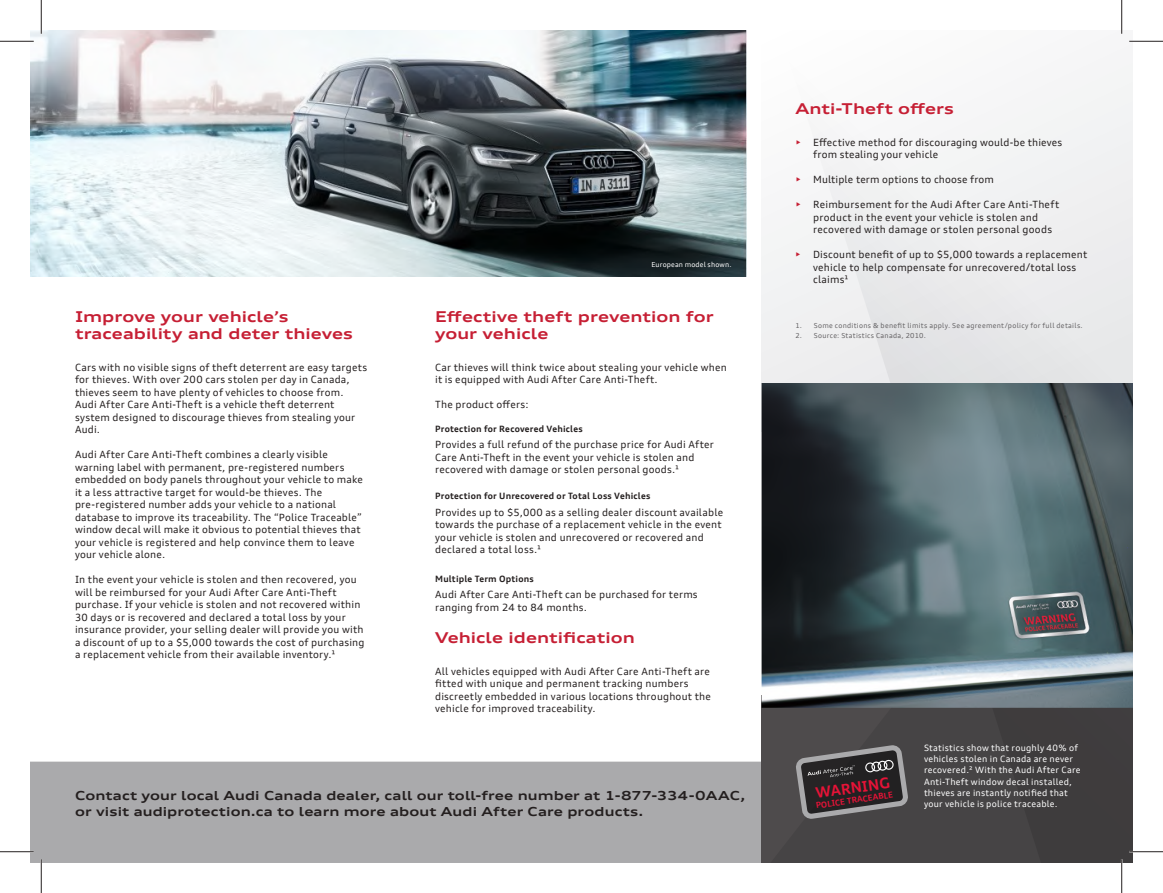
<style>
.page{position:relative;width:1163px;height:893px;background:#fff}
.page>*{position:absolute;margin:0;border:0;box-sizing:border-box;transform-origin:0 0}
.t1{font:700 expanded 15px/17.5px "Audi Type";letter-spacing:.005em;color:#c61f34}
.t2{font:700 14.75px "Audi Type";color:#e61337}
.t3{font:700 expanded 12.5px/16.2px "Audi Type";letter-spacing:.01em;color:#241f1f}
.t4{font:10px/12.5px "Audi Type";letter-spacing:.02em;color:#241f1f}
.t5{font:8.75px/11.2px "Audi Type";letter-spacing:.03em;color:#fff}
.t6{font:700 8.75px "Audi Type";letter-spacing:.025em;color:#241f1f}
.t7{font:700 8.25px "Audi Type";color:#e61337}
.t8{font:6.88px "Audi Type";letter-spacing:.04em;color:#656365}
.t9{font:6.88px "Audi Type";letter-spacing:.02em;color:#fff}
.s1{color:#c61f34}
</style>
<div class="page">
<div style="left:30px;top:761px;width:741px;height:101px;background:#aaaaac"></div>
<img style="left:30px;top:30px;width:716px;height:246px">
<div style="left:761px;top:30px;width:371px;height:401px;background:#f5f5f5"></div>
<svg style="left:840px;top:30px;width:292px;height:353px"></svg>
<div style="left:761px;top:707px;width:371px;height:155px;background:#464445"></div>
<img style="left:761px;top:383px;width:372px;height:324px">
<svg style="left:795px;top:744px;width:113px;height:75px;background:#494849"></svg>
<hr style="left:0;top:40px;width:34px;height:2px;background:#fff">
<hr style="left:1129px;top:40px;width:33px;height:2px;background:#fff">
<hr style="left:0;top:850px;width:34px;height:2px;background:#fff">
<hr style="left:1129px;top:850px;width:33px;height:2px;background:#fff">
<hr style="left:40px;top:0;width:2px;height:34px;background:#fff">
<hr style="left:40px;top:859px;width:2px;height:33px;background:#fff">
<hr style="left:1120px;top:0;width:2px;height:34px;background:#fff">
<hr style="left:1120px;top:859px;width:2px;height:33px;background:#fff">
<hr style="left:0;top:41px;width:34px;height:1px;background:#241f1f">
<hr style="left:1129px;top:41px;width:33px;height:1px;background:#241f1f">
<hr style="left:0;top:851px;width:34px;height:1px;background:#241f1f">
<hr style="left:1129px;top:851px;width:33px;height:1px;background:#241f1f">
<hr style="left:41px;top:0;width:1px;height:34px;background:#241f1f">
<hr style="left:41px;top:859px;width:1px;height:33px;background:#241f1f">
<hr style="left:1121px;top:0;width:1px;height:34px;background:#241f1f">
<hr style="left:1121px;top:859px;width:1px;height:33px;background:#241f1f">
<h1 class="t1" style="left:75px;top:307px;width:279px">Improve your vehicle’s traceability and deter thieves</h1>
<p class="t4" style="left:75px;top:360px;width:293px">Cars with no visible signs of theft deterrent are easy targets for thieves. With over 200 cars stolen per day in Canada, thieves seem to have plenty of vehicles to choose from.<br>Audi After Care Anti-Theft is a vehicle theft deterrent system designed to discourage thieves from stealing your Audi.</p>
<p class="t4" style="left:75px;top:448px;width:289px">Audi After Care Anti-Theft combines a clearly visible warning label with permanent, pre-registered numbers embedded on body panels throughout your vehicle to make it a less attractive target for would-be thieves. The pre-registered number adds your vehicle to a national database to improve its traceability. The “Police Traceable” window decal will make it obvious to potential thieves that your vehicle is registered and help convince them to leave your vehicle alone.</p>
<p class="t4" style="left:75px;top:573px;width:291px">In the event your vehicle is stolen and then recovered, you will be reimbursed for your Audi After Care Anti-Theft purchase. If your vehicle is stolen and not recovered within 30 days or is recovered and declared a total loss by your insurance provider, your selling dealer will provide you with a discount of up to a $5,000 towards the cost of purchasing a replacement vehicle from their available inventory.¹</p>
<p class="t9" style="left:651px;top:260px;width:82px">European model shown.</p>
<h1 class="t1" style="left:435px;top:307px;width:280px">Effective theft prevention for your vehicle</h1>
<p class="t4" style="left:435px;top:360px;width:293px">Car thieves will think twice about stealing your vehicle when it is equipped with Audi After Care Anti-Theft.</p>
<p class="t4" style="left:435px;top:398px;width:95px">The product offers:</p>
<p class="t6" style="left:435px;top:423px;width:149px">Protection for Recovered Vehicles</p>
<p class="t4" style="left:435px;top:438px;width:280px">Provides a full refund of the purchase price for Audi After<br>Care Anti-Theft in the event your vehicle is stolen and recovered with damage or stolen personal goods.¹</p>
<p class="t6" style="left:435px;top:491px;width:217px">Protection for Unrecovered or Total Loss Vehicles</p>
<p class="t4" style="left:435px;top:505px;width:289px">Provides up to $5,000 as a selling dealer discount available towards the purchase of a replacement vehicle in the event your vehicle is stolen and unrecovered or recovered and declared a total loss.¹</p>
<p class="t6" style="left:435px;top:573px;width:100px">Multiple Term Options</p>
<p class="t4" style="left:435px;top:588px;width:264px">Audi After Care Anti-Theft can be purchased for terms ranging from 24 to 84 months.</p>
<h1 class="t1" style="left:435px;top:629px;width:201px">Vehicle identification</h1>
<p class="t4" style="left:435px;top:664px;width:277px">All vehicles equipped with Audi After Care Anti-Theft are fitted with unique and permanent tracking numbers discreetly embedded in various locations throughout the vehicle for improved traceability.</p>
<p class="t3" style="left:75px;top:787px;width:671px">Contact your local Audi Canada dealer, call our toll-free number at 1-877-334-0AAC, or visit audiprotection.ca to learn more about Audi After Care products.</p>
<h1 class="t1" style="left:795px;top:100px;width:160px">Anti-Theft offers</h1>
<p class="t4" style="left:813px;top:136px;width:250px;text-indent:-18px"><span class="s1">•</span> Effective method for discouraging would-be thieves from stealing your vehicle</p>
<p class="t4" style="left:795px;top:173px;width:200px"><span class="s1">•</span> Multiple term options to choose from</p>
<p class="t4" style="left:813px;top:198px;width:247px;text-indent:-18px"><span class="s1">•</span> Reimbursement for the Audi After Care Anti-Theft product in the event your vehicle is stolen and recovered with damage or stolen personal goods</p>
<p class="t4" style="left:813px;top:248px;width:276px;text-indent:-18px"><span class="s1">•</span> Discount benefit of up to $5,000 towards a replacement vehicle to help compensate for unrecovered/total loss claims¹</p>
<p class="t8" style="left:795px;top:321px;width:289px">1. Some conditions &amp; benefit limits apply. See agreement/policy for full details.</p>
<p class="t8" style="left:795px;top:331px;width:132px">2. Source: Statistics Canada, 2010.</p>
<h2 class="t2" style="left:814px;top:783px;width:76px;rotate:-8deg">WARNING</h2>
<p class="t7" style="left:815px;top:800px;width:79px;rotate:-8deg">POLICE TRACEABLE</p>
<p class="t5" style="left:924px;top:742px;width:158px">Statistics show that roughly 40% of vehicles stolen in Canada are never recovered.² With the Audi After Care Anti-Theft window decal installed, thieves are instantly notified that your vehicle is police traceable.</p>
</div>
